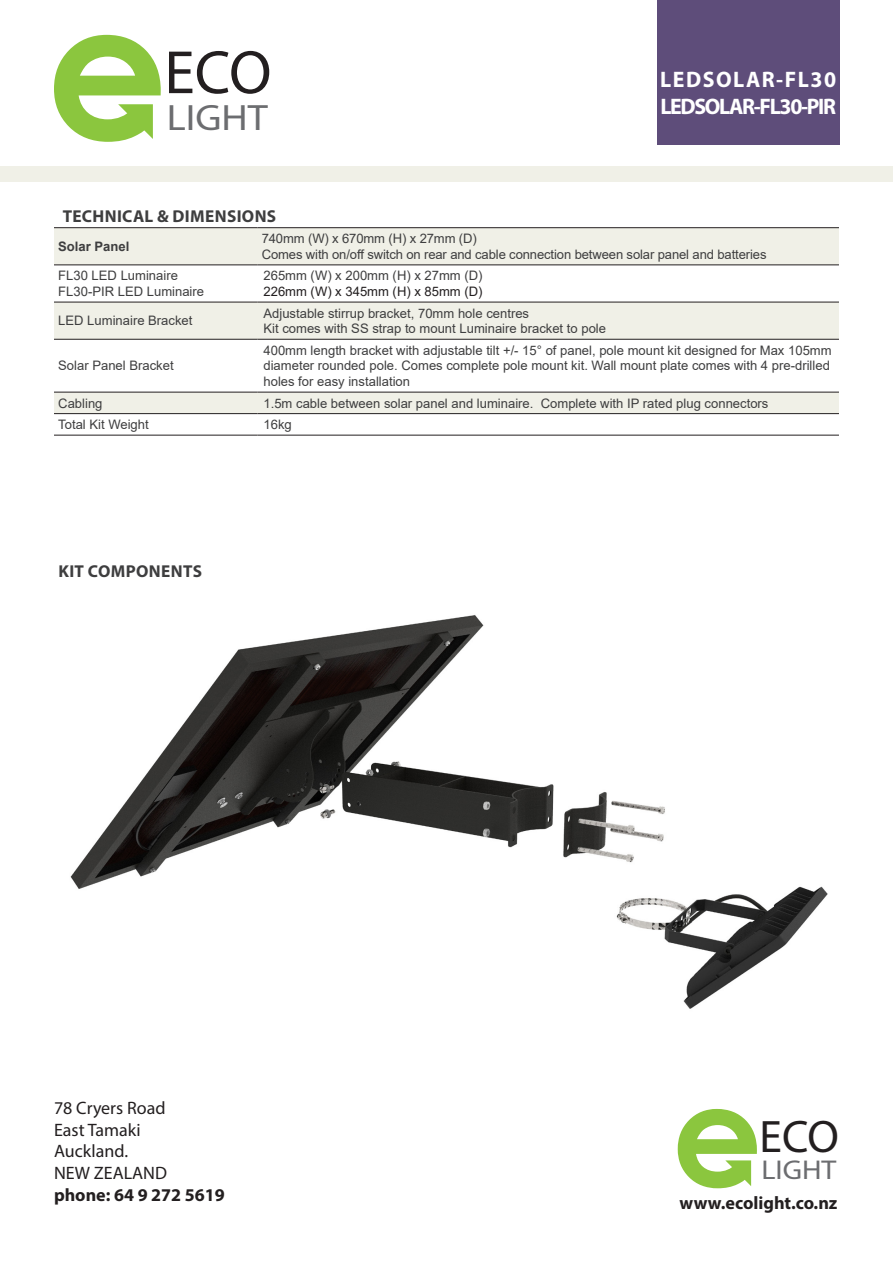
<style>
.page{position:relative;width:893px;height:1263px;background:#fff}
.page>*{position:absolute;margin:0;border:0;box-sizing:border-box;transform-origin:0 0}
.t1{font:700 61.5px "Helvetica Neue";color:#231f20}
.t2{font:700 45.6px "Helvetica Neue";color:#231f20}
.t3{font:700 36.75px "Helvetica Neue";color:#6c6d70;scale:1.1 1}
.t4{font:700 27.3px "Helvetica Neue";color:#6c6d70;scale:1.1 1}
.t5{font:700 22.5px "Myriad Pro";letter-spacing:-.055em;color:#fff}
.t6{font:700 22.5px "Myriad Pro";letter-spacing:.07em;color:#fff}
.t7{font:700 18.15px "Myriad Pro";color:#231f20}
.t8{font:18px/21.6px "Myriad Pro";color:#231f20}
.t9{font:700 18px "Myriad Pro";color:#231f20}
.CAPTION_BLACK{font:700 17.25px "Myriad Pro";letter-spacing:.02em;color:#3e3e3f}
.t10{font:13.05px/15.6px "Arial";color:#3e3e3f}
.t11{font:13.05px "Arial";color:#231f20}
.t12{font:700 13.05px "Arial";color:#3e3e3f}
</style>
<div class="page">
<div style="left:657px;top:0;width:183px;height:145px;background:#5e4d7a"></div>
<div style="left:0;top:166px;width:893px;height:16px;background:#f0f0e7"></div>
<svg style="left:54px;top:35px;width:107px;height:107px"></svg>
<svg style="left:678px;top:1109px;width:79px;height:79px"></svg>
<svg style="left:54px;top:228px;width:785px;height:185px;fill:#f0f0e7"></svg>
<hr style="left:257px;top:265px;width:582px;height:1px;background:#231f20">
<hr style="left:257px;top:302px;width:582px;height:1px;background:#231f20">
<hr style="left:257px;top:339px;width:582px;height:1px;background:#231f20">
<hr style="left:257px;top:392px;width:582px;height:1px;background:#231f20">
<hr style="left:257px;top:413px;width:582px;height:1px;background:#231f20">
<hr style="left:257px;top:435px;width:582px;height:1px;background:#231f20">
<hr style="left:257px;top:227px;width:582px;height:1px;background:#231f20">
<hr style="left:54px;top:227px;width:203px;height:1px;background:#231f20">
<hr style="left:54px;top:265px;width:203px;height:1px;background:#231f20">
<hr style="left:54px;top:302px;width:203px;height:1px;background:#231f20">
<hr style="left:54px;top:339px;width:203px;height:1px;background:#231f20">
<hr style="left:54px;top:392px;width:203px;height:1px;background:#231f20">
<hr style="left:54px;top:413px;width:203px;height:1px;background:#231f20">
<hr style="left:54px;top:435px;width:203px;height:1px;background:#231f20">
<img style="left:70px;top:615px;width:758px;height:394px">
<h1 class="t1" style="left:164px;top:35px;width:109px">ECO</h1>
<h3 class="t3" style="left:167px;top:95px;width:93px">LIGHT</h3>
<p class="t6" style="left:660px;top:65px;width:177px">LEDSOLAR-FL30</p>
<p class="t5" style="left:660px;top:92px;width:177px">LEDSOLAR-FL30-PIR</p>
<p class="CAPTION_BLACK" style="left:63px;top:205px;width:215px">TECHNICAL &amp; DIMENSIONS</p>
<p class="t12" style="left:58px;top:237px;width:73px">Solar Panel</p>
<p class="t10" style="left:262px;top:231px;width:217px">740mm (W) x 670mm (H) x 27mm (D)</p>
<p class="t10" style="left:262px;top:246px;width:506px">Comes with on/off switch on rear and cable connection between solar panel and batteries</p>
<p class="t10" style="left:58px;top:268px;width:121px">FL30 LED Luminaire</p>
<p class="t10" style="left:58px;top:284px;width:147px">FL30-PIR LED Luminaire</p>
<p class="t10" style="left:58px;top:313px;width:136px">LED Luminaire Bracket</p>
<p class="t10" style="left:58px;top:358px;width:117px">Solar Panel Bracket</p>
<p class="t10" style="left:263px;top:268px;width:221px">265mm (W) x 200mm (H) x 27mm (D)</p>
<p class="t11" style="left:263px;top:282px;width:221px">226mm (W) x 345mm (H) x 85mm (D)</p>
<p class="t10" style="left:263px;top:305px;width:267px">Adjustable stirrup bracket, 70mm hole centres</p>
<p class="t10" style="left:263px;top:321px;width:344px">Kit comes with SS strap to mount Luminaire bracket to pole</p>
<p class="t10" style="left:263px;top:342px;width:570px">400mm length bracket with adjustable tilt +/- 15° of panel, pole mount kit designed for Max 105mm diameter rounded pole. Comes complete pole mount kit. Wall mount plate comes with 4 pre-drilled holes for easy installation</p>
<p class="t10" style="left:58px;top:395px;width:46px">Cabling</p>
<p class="t10" style="left:263px;top:395px;width:506px">1.5m cable between solar panel and luminaire. Complete with IP rated plug connectors</p>
<p class="t10" style="left:58px;top:417px;width:92px">Total Kit Weight</p>
<p class="t10" style="left:263px;top:417px;width:30px">16kg</p>
<p class="CAPTION_BLACK" style="left:58px;top:560px;width:145px">KIT COMPONENTS</p>
<h3 class="t8" style="left:54px;top:1097px;width:115px">78 Cryers Road<br>East Tamaki<br>Auckland.<br>NEW ZEALAND</h3>
<h3 class="t9" style="left:54px;top:1183px;width:172px">phone: 64 9 272 5619</h3>
<h2 class="t2" style="left:760px;top:1109px;width:81px">ECO</h2>
<h3 class="t4" style="left:761px;top:1153px;width:70px">LIGHT</h3>
<h3 class="t7" style="left:680px;top:1191px;width:159px">www.ecolight.co.nz</h3>
</div>
